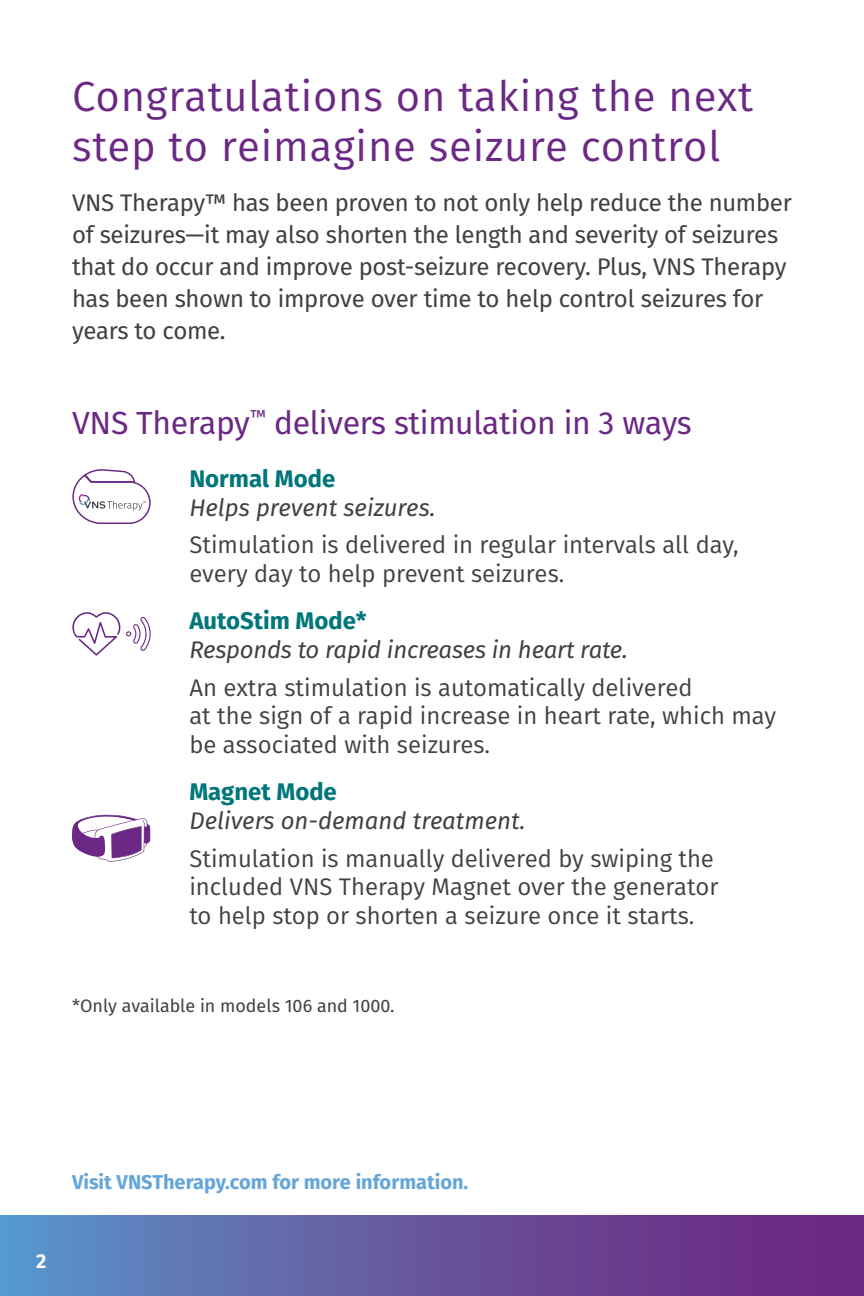
<style>
.page{position:relative;width:864px;height:1296px;background:#fff}
.page>*{position:absolute;margin:0;border:0;box-sizing:border-box;transform-origin:0 0}
.t1{font:42px/50.4px "Fira Sans";letter-spacing:.02em;color:#6b2884}
.t2{font:32px "Fira Sans";letter-spacing:-.01em;color:#6b2884}
.t3{font:24px/28.8px "Fira Sans";color:#414042}
.t4{font:24px/32px "Fira Sans";letter-spacing:-.01em;color:#414042}
.t5{font:italic 24px "Fira Sans";letter-spacing:-.005em;color:#414042}
.t6{font:700 24px "Fira Sans";color:#00767b}
.t7{font:700 20px "Fira Sans";color:#65a5da}
.t8{font:700 20px "Fira Sans";color:#fff}
.t9{font:18px "Fira Sans";color:#414042}
</style>
<div class="page">
<div style="left:0;top:1215px;width:864px;height:81px;background:linear-gradient(to right,#5b92c6,#6f1e79)"></div>
<svg style="left:72px;top:814px;width:78px;height:48px"></svg>
<svg style="left:72px;top:612px;width:48px;height:44px"></svg>
<svg style="left:126px;top:617px;width:25px;height:34px"></svg>
<svg style="left:72px;top:469px;width:79px;height:55px"></svg>
<h1 class="t1" style="left:72px;top:70px;width:683px">Congratulations on taking the next step to reimagine seizure control</h1>
<p class="t4" style="left:72px;top:186px;width:721px">VNS Therapy™ has been proven to not only help reduce the number of seizures—it may also shorten the length and severity of seizures that do occur and improve post-seizure recovery. Plus, VNS Therapy has been shown to improve over time to help control seizures for years to come.</p>
<h2 class="t2" style="left:72px;top:399px;width:621px">VNS Therapy<sup>™</sup> delivers stimulation in 3 ways</h2>
<p class="t6" style="left:189px;top:458px;width:147px">Normal Mode</p>
<p class="t5" style="left:189px;top:489px;width:248px">Helps prevent seizures.</p>
<p class="t3" style="left:189px;top:530px;width:551px">Stimulation is delivered in regular intervals all day, every day to help prevent seizures.</p>
<p class="t6" style="left:189px;top:600px;width:179px">AutoStim Mode*</p>
<p class="t5" style="left:189px;top:631px;width:440px">Responds to rapid increases in heart rate.</p>
<p class="t3" style="left:189px;top:672px;width:588px">An extra stimulation is automatically delivered<br>at the sign of a rapid increase in heart rate, which may be associated with seizures.</p>
<p class="t6" style="left:189px;top:771px;width:149px">Magnet Mode</p>
<p class="t5" style="left:189px;top:802px;width:338px">Delivers on-demand treatment.</p>
<p class="t3" style="left:189px;top:843px;width:531px">Stimulation is manually delivered by swiping the included VNS Therapy Magnet over the generator to help stop or shorten a seizure once it starts.</p>
<p class="t9" style="left:72px;top:992px;width:324px">*Only available in models 106 and 1000.</p>
<p class="t8" style="left:36px;top:1244px;width:12px">2</p>
<p class="t7" style="left:72px;top:1166px;width:398px">Visit VNSTherapy.com for more information.</p>
</div>
